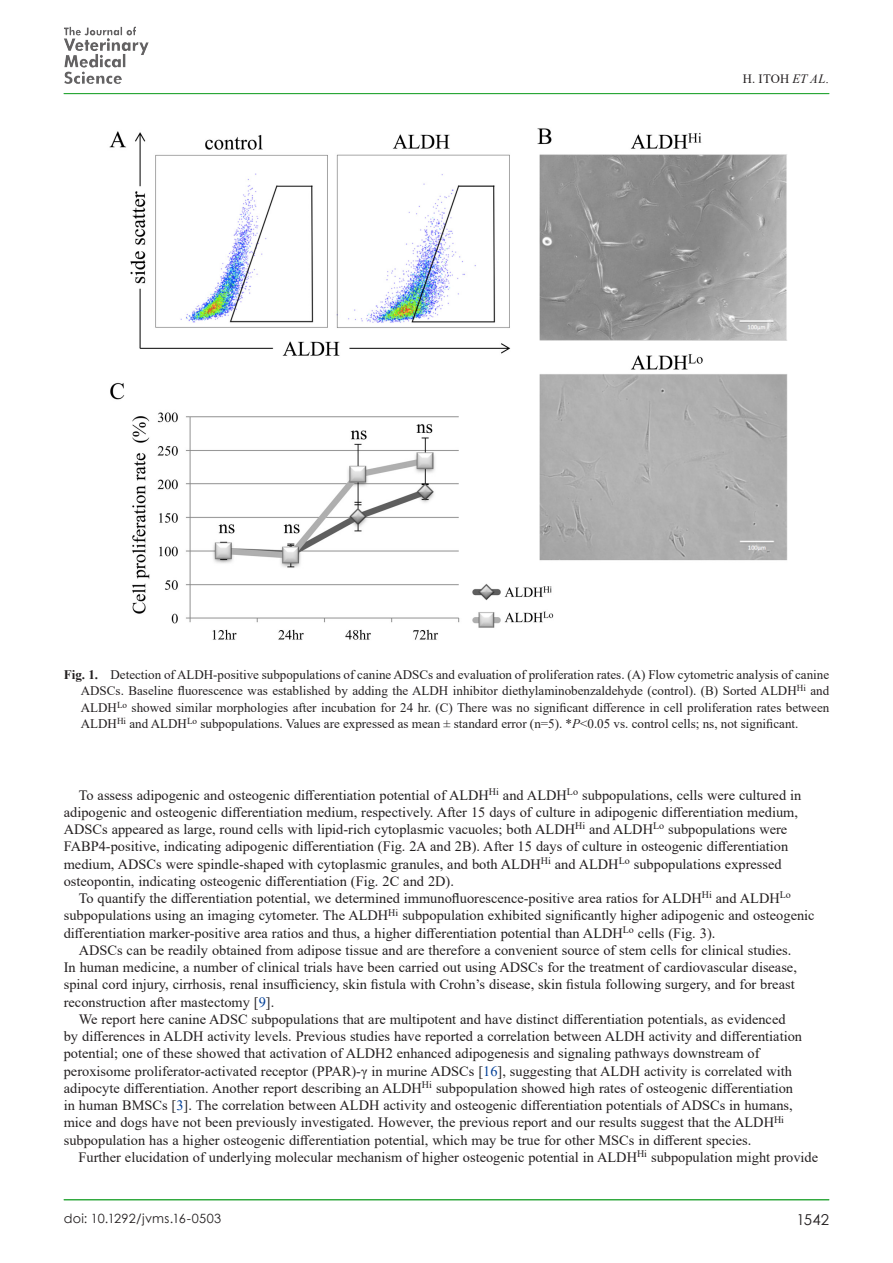
<style>
.page{position:relative;width:893px;height:1263px;background:#fff}
.page>*{position:absolute;margin:0;border:0;box-sizing:border-box;transform-origin:0 0}
.t1{font:15px "Century Gothic";color:#231f20}
.t2{font:14.25px/17.2px "Times New Roman";color:#231f20}
.t3{font:13.05px/16.5px "Times New Roman";color:#231f20;text-align:justify}
.t4{font:12.75px "Century Gothic";letter-spacing:.02em;color:#231f20}
.t5{font:12.75px "Times New Roman";color:#231f20}
.s1{font-style:italic}
.s2{font-weight:700}
.s3{color:#003f98}
</style>
<div class="page">
<img style="left:64px;top:27px;width:74px;height:24px">
<hr style="left:64px;top:93px;width:765px;height:1px;background:#2aa738">
<hr style="left:64px;top:1199px;width:765px;height:1px;background:#2aa738">
<img style="left:109px;top:128px;width:679px;height:512px">
<p class="t5" style="left:743px;top:70px;width:88px">H. ITOH <span class="s1">ET AL.</span></p>
<p class="t3" style="left:81px;top:666px;width:750px;text-indent:-17px"><span class="s2">Fig. 1.</span> Detection of ALDH-positive subpopulations of canine ADSCs and evaluation of proliferation rates. (A) Flow cytometric analysis of canine ADSCs. Baseline fluorescence was established by adding the ALDH inhibitor diethylaminobenzaldehyde (control). (B) Sorted ALDH<sup>Hi</sup> and ALDH<sup>Lo</sup> showed similar morphologies after incubation for 24 hr. (C) There was no significant difference in cell proliferation rates between ALDH<sup>Hi</sup> and ALDH<sup>Lo</sup> subpopulations. Values are expressed as mean ± standard error (n=5). *<span class="s1">P</span>&lt;0.05 vs. control cells; ns, not significant.</p>
<p class="t2" style="left:64px;top:786px;width:739px;text-indent:15px">To assess adipogenic and osteogenic differentiation potential of ALDH<sup>Hi</sup> and ALDH<sup>Lo</sup> subpopulations, cells were cultured in adipogenic and osteogenic differentiation medium, respectively. After 15 days of culture in adipogenic differentiation medium, ADSCs appeared as large, round cells with lipid-rich cytoplasmic vacuoles; both ALDH<sup>Hi</sup> and ALDH<sup>Lo</sup> subpopulations were FABP4-positive, indicating adipogenic differentiation (Fig. 2A and 2B). After 15 days of culture in osteogenic differentiation medium, ADSCs were spindle-shaped with cytoplasmic granules, and both ALDH<sup>Hi</sup> and ALDH<sup>Lo</sup> subpopulations expressed osteopontin, indicating osteogenic differentiation (Fig. 2C and 2D).</p>
<p class="t2" style="left:79px;top:889px;width:714px">To quantify the differentiation potential, we determined immunofluorescence-positive area ratios for ALDH<sup>Hi</sup> and ALDH<sup>Lo</sup></p>
<p class="t2" style="left:64px;top:906px;width:752px">subpopulations using an imaging cytometer. The ALDH<sup>Hi</sup> subpopulation exhibited significantly higher adipogenic and osteogenic</p>
<p class="t2" style="left:64px;top:924px;width:653px">differentiation marker-positive area ratios and thus, a higher differentiation potential than ALDH<sup>Lo</sup> cells (Fig. 3).</p>
<p class="t2" style="left:79px;top:941px;width:714px">ADSCs can be readily obtained from adipose tissue and are therefore a convenient source of stem cells for clinical studies.</p>
<p class="t2" style="left:64px;top:958px;width:735px">In human medicine, a number of clinical trials have been carried out using ADSCs for the treatment of cardiovascular disease,</p>
<p class="t2" style="left:64px;top:975px;width:732px">spinal cord injury, cirrhosis, renal insufficiency, skin fistula with Crohn’s disease, skin fistula following surgery, and for breast</p>
<p class="t2" style="left:64px;top:993px;width:212px">reconstruction after mastectomy [<span class="s3">9</span>].</p>
<p class="t2" style="left:79px;top:1010px;width:708px">We report here canine ADSC subpopulations that are multipotent and have distinct differentiation potentials, as evidenced</p>
<p class="t2" style="left:64px;top:1027px;width:740px">by differences in ALDH activity levels. Previous studies have reported a correlation between ALDH activity and differentiation</p>
<p class="t2" style="left:64px;top:1044px;width:697px">potential; one of these showed that activation of ALDH2 enhanced adipogenesis and signaling pathways downstream of</p>
<p class="t2" style="left:64px;top:1062px;width:730px">peroxisome proliferator-activated receptor (PPAR)-γ in murine ADSCs [<span class="s3">16</span>], suggesting that ALDH activity is correlated with</p>
<p class="t2" style="left:64px;top:1079px;width:731px">adipocyte differentiation. Another report describing an ALDH<sup>Hi</sup> subpopulation showed high rates of osteogenic differentiation</p>
<p class="t2" style="left:64px;top:1096px;width:730px">in human BMSCs [<span class="s3">3</span>]. The correlation between ALDH activity and osteogenic differentiation potentials of ADSCs in humans,</p>
<p class="t2" style="left:64px;top:1113px;width:722px">mice and dogs have not been previously investigated. However, the previous report and our results suggest that the ALDH<sup>Hi</sup></p>
<p class="t2" style="left:64px;top:1131px;width:689px">subpopulation has a higher osteogenic differentiation potential, which may be true for other MSCs in different species.</p>
<p class="t2" style="left:79px;top:1148px;width:741px">Further elucidation of underlying molecular mechanism of higher osteogenic potential in ALDH<sup>Hi</sup> subpopulation might provide</p>
<p class="t4" style="left:64px;top:1209px;width:159px">doi: 10.1292/jvms.16-0503</p>
<p class="t1" style="left:796px;top:1209px;width:34px">1542</p>
</div>
